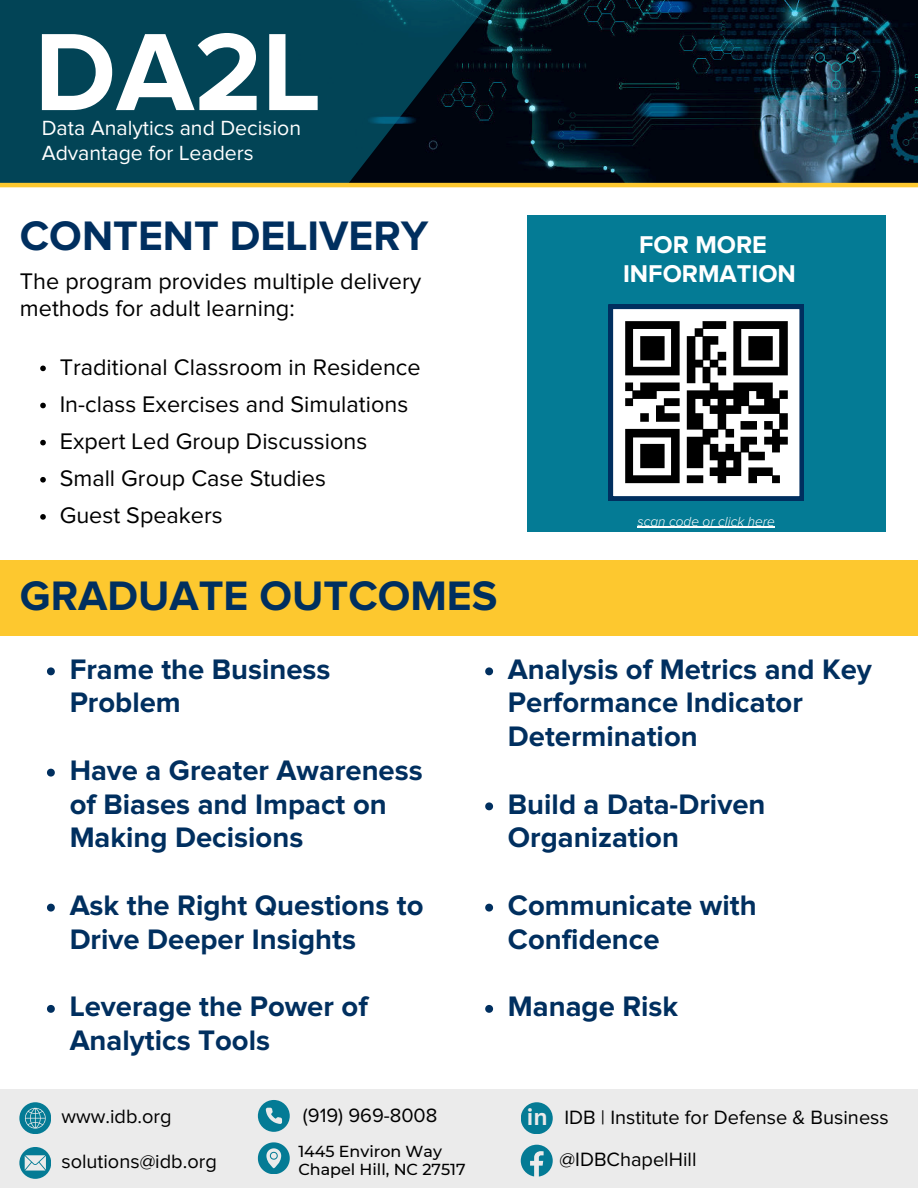
<style>
.page{position:relative;width:918px;height:1188px;background:#fff}
.page>*{position:absolute;margin:0;border:0;box-sizing:border-box;transform-origin:0 0}
.t1{font:700 113.85px "Proxima Nova";color:#fff}
.t2{font:700 42.75px "Proxima Nova";color:#002f5f}
.t3{font:700 29.25px/33.8px "Proxima Nova";color:#002f5f}
.t4{font:700 25.2px/29.2px "Proxima Nova";color:#fff;text-align:center}
.t5{font:23.4px/37px "Proxima Nova";color:#000}
.t6{font:21.3px/24.8px "Proxima Nova";color:#fff}
.t7{font:19.95px/42.3px "Proxima Nova";color:#000}
.t8{font:500 15.9px/18px "Montserrat";color:#000}
.t9{font:italic 300 13.65px "Proxima Nova";color:#fff}
.s1{font-family:"Canva Sans";font-weight:700;font-size:22.5px;color:#ebebeb}
</style>
<div class="page">
<img style="left:491px;top:0;width:427px;height:183px">
<svg style="left:0;top:0;width:491px;height:183px;fill:#024456"></svg>
<hr style="left:0;top:183px;width:918px;height:4px;background:#fdc82f">
<div style="left:527px;top:215px;width:359px;height:317px;background:#047b95"></div>
<div style="left:0;top:560px;width:918px;height:75px;background:#fdc82f"></div>
<div style="left:0;top:1089px;width:918px;height:99px;background:#ebebeb"></div>
<svg style="left:19px;top:1102px;width:32px;height:32px"></svg>
<svg style="left:19px;top:1147px;width:32px;height:31px"></svg>
<svg style="left:258px;top:1100px;width:31px;height:31px"></svg>
<svg style="left:258px;top:1142px;width:31px;height:32px"></svg>
<div style="left:521px;top:1102px;width:32px;height:32px;background:#047b95;border-radius:50%"></div>
<svg style="left:521px;top:1145px;width:31px;height:31px"></svg>
<svg style="left:47px;top:667px;width:8px;height:8px"></svg>
<svg style="left:47px;top:769px;width:8px;height:8px"></svg>
<svg style="left:47px;top:904px;width:8px;height:8px"></svg>
<svg style="left:47px;top:1005px;width:8px;height:8px"></svg>
<svg style="left:40px;top:366px;width:6px;height:5px"></svg>
<svg style="left:40px;top:403px;width:6px;height:5px"></svg>
<svg style="left:40px;top:440px;width:6px;height:5px"></svg>
<svg style="left:40px;top:477px;width:6px;height:6px"></svg>
<svg style="left:40px;top:514px;width:6px;height:6px"></svg>
<svg style="left:485px;top:667px;width:8px;height:8px"></svg>
<svg style="left:485px;top:802px;width:8px;height:8px"></svg>
<svg style="left:485px;top:904px;width:8px;height:8px"></svg>
<svg style="left:485px;top:1005px;width:8px;height:8px"></svg>
<hr style="left:638px;top:527px;width:137px;height:1px;background:#fff">
<svg style="left:609px;top:305px;width:195px;height:195px"></svg>
<h1 class="t1" style="left:34px;top:7px;width:288px">DA2L</h1>
<p class="t6" style="left:42px;top:116px;width:261px">Data Analytics and Decision<br>Advantage for Leaders</p>
<h2 class="t2" style="left:20px;top:212px;width:410px">CONTENT DELIVERY</h2>
<p class="t5" style="left:20px;top:268px;width:403px;line-height:27px">The program provides multiple delivery methods for adult learning:</p>
<p class="t5" style="left:60px;top:349px;width:363px">Traditional Classroom in Residence<br>In-class Exercises and Simulations<br>Expert Led Group Discussions<br>Small Group Case Studies<br>Guest Speakers</p>
<p class="t4" style="left:623px;top:231px;width:174px">FOR MORE<br>INFORMATION</p>
<p class="t9" style="left:638px;top:514px;width:139px">scan code or click here</p>
<h2 class="t2" style="left:20px;top:571px;width:479px">GRADUATE OUTCOMES</h2>
<p class="t3" style="left:70px;top:653px;width:262px">Frame the Business<br>Problem</p>
<p class="t3" style="left:70px;top:754px;width:355px">Have a Greater Awareness of Biases and Impact on<br>Making Decisions</p>
<p class="t3" style="left:70px;top:889px;width:355px">Ask the Right Questions to<br>Drive Deeper Insights</p>
<p class="t3" style="left:70px;top:990px;width:300px">Leverage the Power of<br>Analytics Tools</p>
<p class="t3" style="left:508px;top:653px;width:366px">Analysis of Metrics and Key<br>Performance Indicator<br>Determination</p>
<p class="t3" style="left:508px;top:788px;width:259px">Build a Data-Driven<br>Organization</p>
<p class="t3" style="left:508px;top:889px;width:250px">Communicate with<br>Confidence</p>
<p class="t3" style="left:508px;top:990px;width:172px">Manage Risk</p>
<p class="t7" style="left:61px;top:1096px;width:112px">www.idb.org</p>
<p class="t7" style="left:61px;top:1141px;width:157px">solutions@idb.org</p>
<p class="t7" style="left:303px;top:1094px;width:136px">(919) 969-8008</p>
<p class="t8" style="left:298px;top:1142px;width:169px">1445 Environ Way<br>Chapel Hill, NC 27517</p>
<p class="t7" style="left:560px;top:1097px;width:331px;text-indent:-33px"><span class="s1">in</span> IDB | Institute for Defense &amp; Business @IDBChapelHill</p>
</div>
